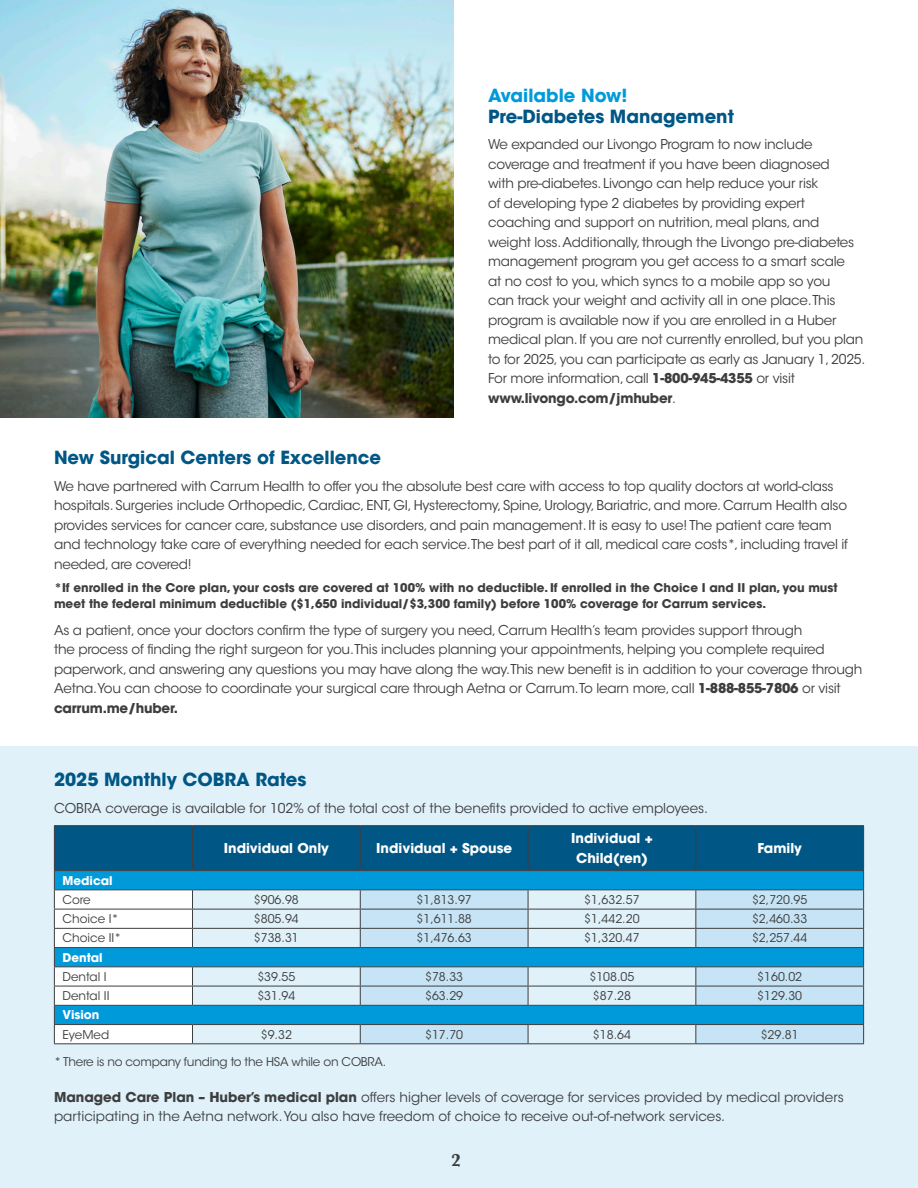
<style>
.page{position:relative;width:918px;height:1188px;background:#fff}
.page>*{position:absolute;margin:0;border:0;box-sizing:border-box;transform-origin:0 0}
.Head1{font:700 18px/21.6px "ITC Avant Garde Std";color:#005785}
.body{font:700 18px "ITC Avant Garde Std";color:#005785}
.t1{font:700 18px "Baskerville";color:#3e3e3f}
.body-2{font:13.5px/19.5px "ITC Avant Garde Std";letter-spacing:-.015em;color:#3e3e3f}
.Table_Head{font:700 13.5px/19.5px "ITC Avant Garde Std";color:#fff;text-align:center}
.Table{font:12px "ITC Avant Garde Std";color:#3e3e3f}
.body-3{font:700 12px/16.5px "ITC Avant Garde Std";color:#3e3e3f}
.body-4{font:12px "ITC Avant Garde Std";letter-spacing:-.02em;color:#3e3e3f}
.Table_Head-2{font:700 12px "ITC Avant Garde Std";color:#fff}
.s1{color:#009ada}
.s2{font-weight:700}
</style>
<div class="page">
<div style="left:0;top:746px;width:918px;height:442px;background:#e0f1fa"></div>
<hr style="left:54px;top:825px;width:139px;height:1px;background:#3e3e3f">
<hr style="left:193px;top:825px;width:167px;height:1px;background:#3e3e3f">
<hr style="left:360px;top:825px;width:168px;height:1px;background:#3e3e3f">
<hr style="left:528px;top:825px;width:168px;height:1px;background:#3e3e3f">
<hr style="left:696px;top:825px;width:168px;height:1px;background:#3e3e3f">
<svg style="left:54px;top:826px;width:810px;height:218px"></svg>
<hr style="left:193px;top:1005px;width:167px;height:1px;background:#3e3e3f">
<hr style="left:360px;top:1005px;width:168px;height:1px;background:#3e3e3f">
<hr style="left:528px;top:1005px;width:168px;height:1px;background:#3e3e3f">
<hr style="left:696px;top:1005px;width:168px;height:1px;background:#3e3e3f">
<hr style="left:54px;top:1024px;width:139px;height:1px;background:#3e3e3f">
<hr style="left:193px;top:1024px;width:167px;height:1px;background:#3e3e3f">
<hr style="left:360px;top:1024px;width:168px;height:1px;background:#3e3e3f">
<hr style="left:528px;top:1024px;width:168px;height:1px;background:#3e3e3f">
<hr style="left:696px;top:1024px;width:168px;height:1px;background:#3e3e3f">
<img style="left:0;top:0;width:454px;height:418px">
<p class="Head1" style="left:488px;top:84px;width:247px"><span class="s1">Available Now!<br></span>Pre-Diabetes Management</p>
<p class="body-2" style="left:488px;top:135px;width:379px">We expanded our Livongo Program to now include coverage and treatment if you have been diagnosed<br>with pre-diabetes. Livongo can help reduce your risk<br>of developing type 2 diabetes by providing expert coaching and support on nutrition, meal plans, and weight loss. Additionally, through the Livongo pre-diabetes management program you get access to a smart scale<br>at no cost to you, which syncs to a mobile app so you<br>can track your weight and activity all in one place.This program is available now if you are enrolled in a Huber medical plan. If you are not currently enrolled, but you plan to for 2025, you can participate as early as January 1, 2025.<br>For more information, call <span class="s2">1-800-945-4355</span> or visit <span class="s2">www.livongo.com/jmhuber</span>.</p>
<p class="body" style="left:54px;top:446px;width:329px">New Surgical Centers of Excellence</p>
<p class="body-2" style="left:54px;top:476px;width:796px">We have partnered with Carrum Health to offer you the absolute best care with access to top quality doctors at world-class hospitals. Surgeries include Orthopedic, Cardiac, ENT, GI, Hysterectomy, Spine, Urology, Bariatric, and more. Carrum Health also provides services for cancer care, substance use disorders, and pain management. It is easy to use! The patient care team and technology take care of everything needed for each service.The best part of it all, medical care costs*, including travel if needed, are covered!</p>
<p class="body-3" style="left:54px;top:579px;width:785px">*If enrolled in the Core plan, your costs are covered at 100% with no deductible. If enrolled in the Choice I and II plan, you must meet the federal minimum deductible ($1,650 individual/$3,300 family) before 100% coverage for Carrum services.</p>
<p class="body-2" style="left:54px;top:620px;width:810px">As a patient, once your doctors confirm the type of surgery you need, Carrum Health’s team provides support through<br>the process of finding the right surgeon for you.This includes planning your appointments, helping you complete required paperwork, and answering any questions you may have along the way.This new benefit is in addition to your coverage through Aetna.You can choose to coordinate your surgical care through Aetna or Carrum.To learn more, call <span class="s2">1-888-855-7806</span> or visit <span class="s2">carrum.me/huber.</span></p>
<p class="Head1" style="left:54px;top:769px;width:254px">2025 Monthly COBRA Rates</p>
<p class="body-2" style="left:54px;top:798px;width:655px">COBRA coverage is available for 102% of the total cost of the benefits provided to active employees.</p>
<p class="Table_Head" style="left:224px;top:838px;width:107px">Individual Only</p>
<p class="Table_Head" style="left:376px;top:838px;width:137px">Individual + Spouse</p>
<p class="Table_Head" style="left:571px;top:829px;width:83px">Individual +<br>Child(ren)</p>
<p class="Table_Head" style="left:757px;top:838px;width:46px">Family</p>
<p class="Table_Head-2" style="left:62px;top:872px;width:52px">Medical</p>
<p class="Table" style="left:62px;top:892px;width:30px">Core</p>
<p class="Table" style="left:254px;top:892px;width:46px">$906.98</p>
<p class="Table" style="left:417px;top:892px;width:57px">$1,813.97</p>
<p class="Table" style="left:584px;top:892px;width:57px">$1,632.57</p>
<p class="Table" style="left:752px;top:892px;width:57px">$2,720.95</p>
<p class="Table" style="left:62px;top:912px;width:58px">Choice I*</p>
<p class="Table" style="left:254px;top:912px;width:46px">$805.94</p>
<p class="Table" style="left:417px;top:912px;width:57px">$1,611.88</p>
<p class="Table" style="left:584px;top:912px;width:57px">$1,442.20</p>
<p class="Table" style="left:752px;top:912px;width:57px">$2,460.33</p>
<p class="Table" style="left:62px;top:931px;width:61px">Choice II*</p>
<p class="Table" style="left:254px;top:931px;width:46px">$738.31</p>
<p class="Table" style="left:417px;top:931px;width:57px">$1,476.63</p>
<p class="Table" style="left:584px;top:931px;width:57px">$1,320.47</p>
<p class="Table" style="left:752px;top:931px;width:57px">$2,257.44</p>
<p class="Table_Head-2" style="left:62px;top:949px;width:42px">Dental</p>
<p class="Table" style="left:62px;top:969px;width:46px">Dental I</p>
<p class="Table" style="left:257px;top:969px;width:40px">$39.55</p>
<p class="Table" style="left:425px;top:969px;width:40px">$78.33</p>
<p class="Table" style="left:589px;top:969px;width:46px">$108.05</p>
<p class="Table" style="left:757px;top:969px;width:46px">$160.02</p>
<p class="Table" style="left:62px;top:989px;width:48px">Dental II</p>
<p class="Table" style="left:257px;top:989px;width:40px">$31.94</p>
<p class="Table" style="left:425px;top:989px;width:40px">$63.29</p>
<p class="Table" style="left:593px;top:989px;width:40px">$87.28</p>
<p class="Table" style="left:757px;top:989px;width:46px">$129.30</p>
<p class="Table_Head-2" style="left:62px;top:1007px;width:39px">Vision</p>
<p class="Table" style="left:62px;top:1027px;width:48px">EyeMed</p>
<p class="Table" style="left:261px;top:1027px;width:33px">$9.32</p>
<p class="Table" style="left:425px;top:1027px;width:40px">$17.70</p>
<p class="Table" style="left:593px;top:1027px;width:40px">$18.64</p>
<p class="Table" style="left:761px;top:1027px;width:40px">$29.81</p>
<p class="body-4" style="left:54px;top:1054px;width:334px">* There is no company funding to the HSA while on COBRA.</p>
<p class="body-2" style="left:54px;top:1087px;width:791px"><span class="s2">Managed Care Plan – Huber’s medical plan</span> offers higher levels of coverage for services provided by medical providers participating in the Aetna network. You also have freedom of choice to receive out-of-network services.</p>
<p class="t1" style="left:451px;top:1148px;width:11px">2</p>
</div>
